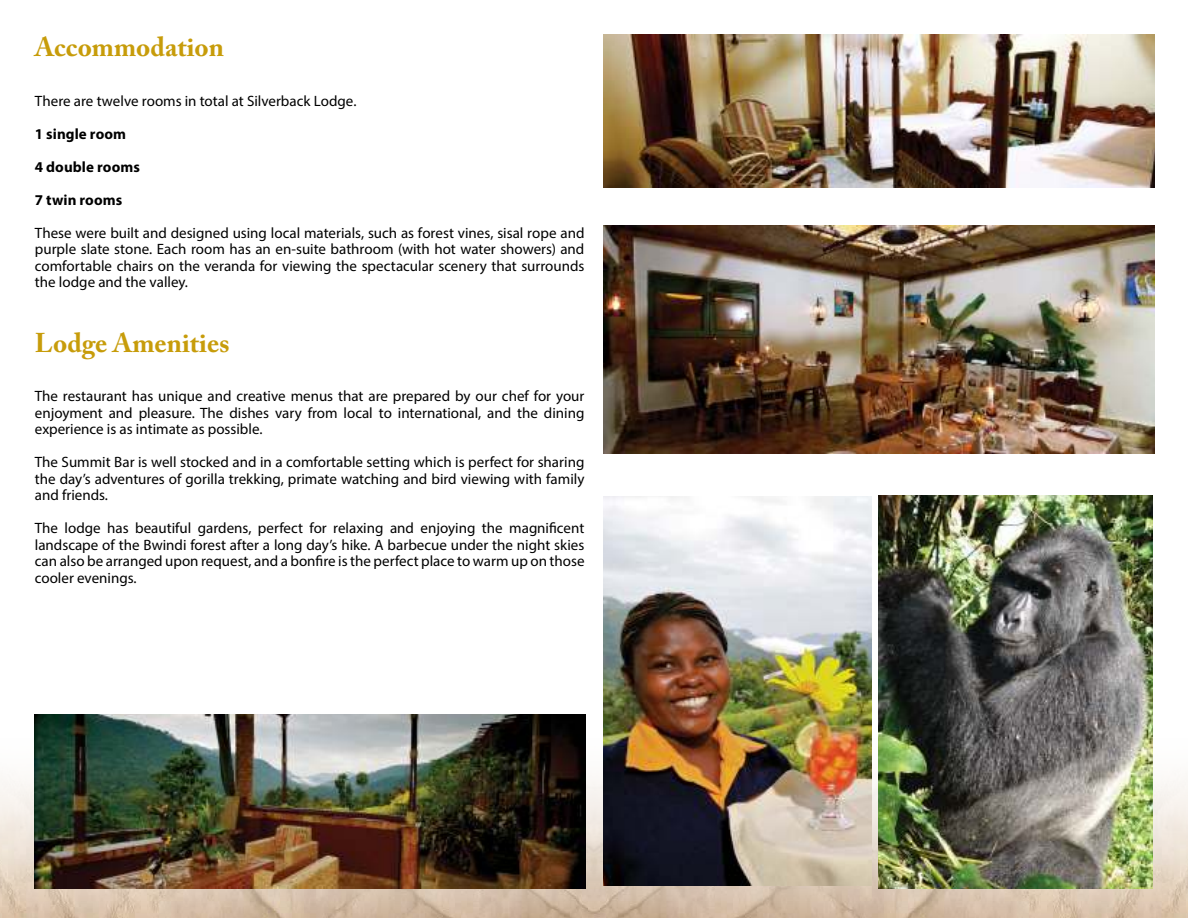
<style>
.page{position:relative;width:1188px;height:918px;background:#fff}
.page>*{position:absolute;margin:0;border:0;box-sizing:border-box;transform-origin:0 0}
.t1{font:700 27px "Adobe Caslon Pro";color:#c79c0a}
.t2{font:15px/16.5px "Myriad Pro";color:#000;text-align:justify}
.t3{font:700 15px "Myriad Pro";letter-spacing:.005em;color:#000}
</style>
<div class="page">
<img style="left:0;top:734px;width:1188px;height:184px">
<img style="left:34px;top:714px;width:551px;height:174px">
<img style="left:603px;top:226px;width:551px;height:227px">
<img style="left:603px;top:34px;width:551px;height:154px">
<img style="left:603px;top:496px;width:268px;height:390px">
<img style="left:878px;top:496px;width:274px;height:392px">
<h1 class="t1" style="left:35px;top:36px;width:191px">Accommodation</h1>
<p class="t2" style="left:35px;top:94px;width:323px">There are twelve rooms in total at Silverback Lodge.</p>
<p class="t3" style="left:35px;top:128px;width:93px">1 single room</p>
<p class="t3" style="left:35px;top:161px;width:107px">4 double rooms</p>
<p class="t3" style="left:35px;top:194px;width:89px">7 twin rooms</p>
<p class="t2" style="left:35px;top:226px;width:551px">These were built and designed using local materials, such as forest vines, sisal rope and purple slate stone. Each room has an en-suite bathroom (with hot water showers) and comfortable chairs on the veranda for viewing the spectacular scenery that surrounds the lodge and the valley.</p>
<h1 class="t1" style="left:35px;top:332px;width:196px">Lodge Amenities</h1>
<p class="t2" style="left:35px;top:389px;width:551px">The restaurant has unique and creative menus that are prepared by our chef for your enjoyment and pleasure. The dishes vary from local to international, and the dining experience is as intimate as possible.</p>
<p class="t2" style="left:35px;top:455px;width:551px">The Summit Bar is well stocked and in a comfortable setting which is perfect for sharing the day’s adventures of gorilla trekking, primate watching and bird viewing with family and friends.</p>
<p class="t2" style="left:35px;top:521px;width:551px">The lodge has beautiful gardens, perfect for relaxing and enjoying the magniicent landscape of the Bwindi forest after a long day’s hike. A barbecue under the night skies can also be arranged upon request, and a bonire is the perfect place to warm up on those cooler evenings.</p>
</div>
